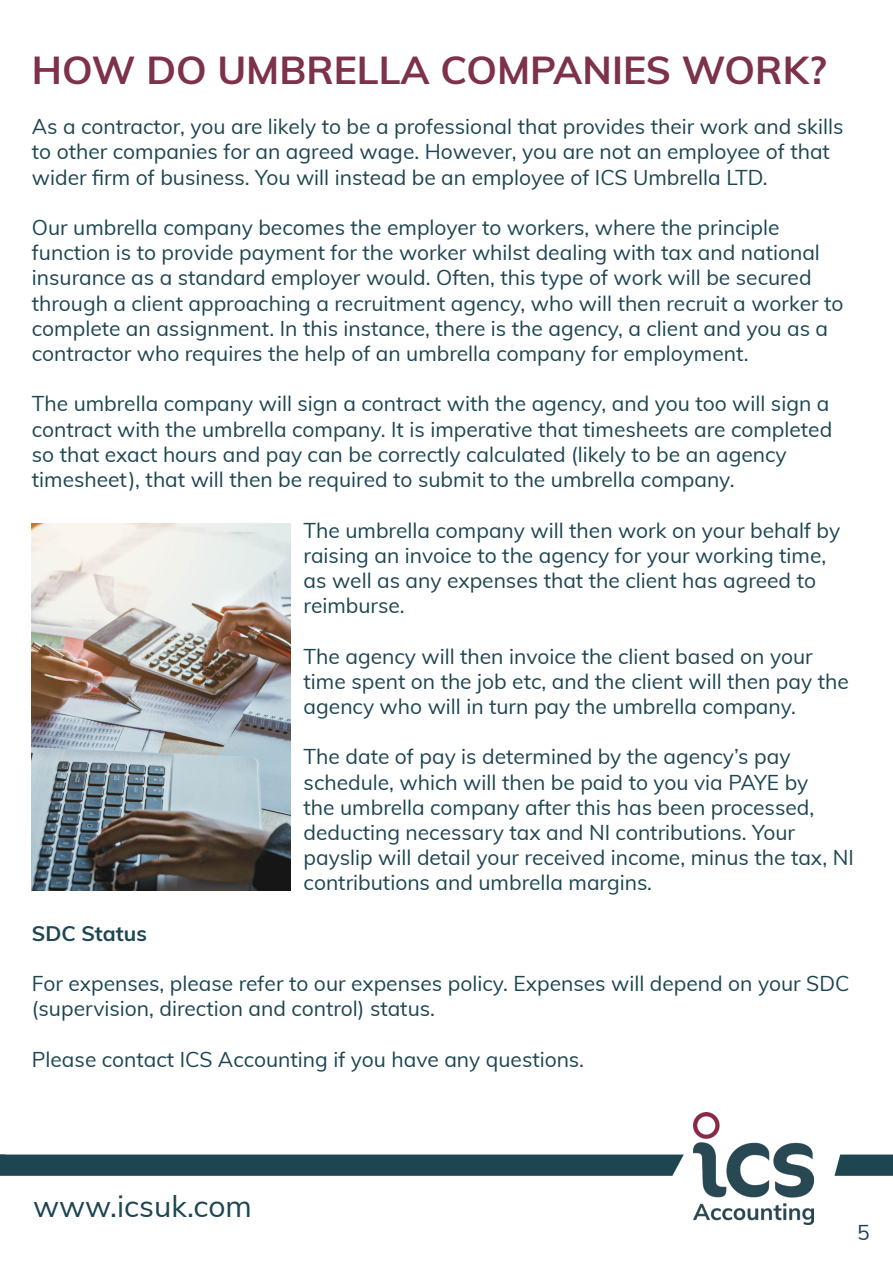
<style>
.page{position:relative;width:893px;height:1263px;background:#fff}
.page>*{position:absolute;margin:0;border:0;box-sizing:border-box;transform-origin:0 0}
.t1{font:700 39px "Muli";color:#7d314a}
.t2{font:30px "Muli";color:#1d4651}
.t3{font:21px/25.2px "Muli";color:#1d4651}
.t4{font:700 21px "Muli";color:#1d4651}
</style>
<div class="page">
<svg style="left:0;top:1154px;width:684px;height:22px;background:#254d57"></svg>
<img style="left:694px;top:1112px;width:119px;height:113px">
<svg style="left:834px;top:1154px;width:59px;height:22px"></svg>
<img style="left:32px;top:524px;width:259px;height:367px">
<p class="t1" style="left:32px;top:41px;width:796px">HOW DO UMBRELLA COMPANIES WORK?</p>
<p class="t3" style="left:32px;top:113px;width:813px">As a contractor, you are likely to be a professional that provides their work and skills to other companies for an agreed wage. However, you are not an employee of that wider firm of business. You will instead be an employee of ICS Umbrella LTD.</p>
<p class="t3" style="left:32px;top:214px;width:813px">Our umbrella company becomes the employer to workers, where the principle function is to provide payment for the worker whilst dealing with tax and national insurance as a standard employer would. Often, this type of work will be secured through a client approaching a recruitment agency, who will then recruit a worker to complete an assignment. In this instance, there is the agency, a client and you as a contractor who requires the help of an umbrella company for employment.</p>
<p class="t3" style="left:32px;top:390px;width:802px">The umbrella company will sign a contract with the agency, and you too will sign a contract with the umbrella company. It is imperative that timesheets are completed so that exact hours and pay can be correctly calculated (likely to be an agency timesheet), that will then be required to submit to the umbrella company.</p>
<p class="t3" style="left:304px;top:516px;width:538px">The umbrella company will then work on your behalf by raising an invoice to the agency for your working time, as well as any expenses that the client has agreed to reimburse.</p>
<p class="t3" style="left:304px;top:642px;width:547px">The agency will then invoice the client based on your time spent on the job etc, and the client will then pay the agency who will in turn pay the umbrella company.</p>
<p class="t3" style="left:304px;top:743px;width:552px">The date of pay is determined by the agency’s pay schedule, which will then be paid to you via PAYE by<br>the umbrella company after this has been processed, deducting necessary tax and NI contributions. Your payslip will detail your received income, minus the tax, NI contributions and umbrella margins.</p>
<p class="t4" style="left:32px;top:918px;width:116px">SDC Status</p>
<p class="t3" style="left:32px;top:970px;width:819px">For expenses, please refer to our expenses policy. Expenses will depend on your SDC (supervision, direction and control) status.</p>
<p class="t3" style="left:32px;top:1045px;width:554px">Please contact ICS Accounting if you have any questions.</p>
<p class="t2" style="left:33px;top:1184px;width:220px">www.icsuk.com</p>
<p class="t3" style="left:857px;top:1219px;width:14px">5</p>
</div>
